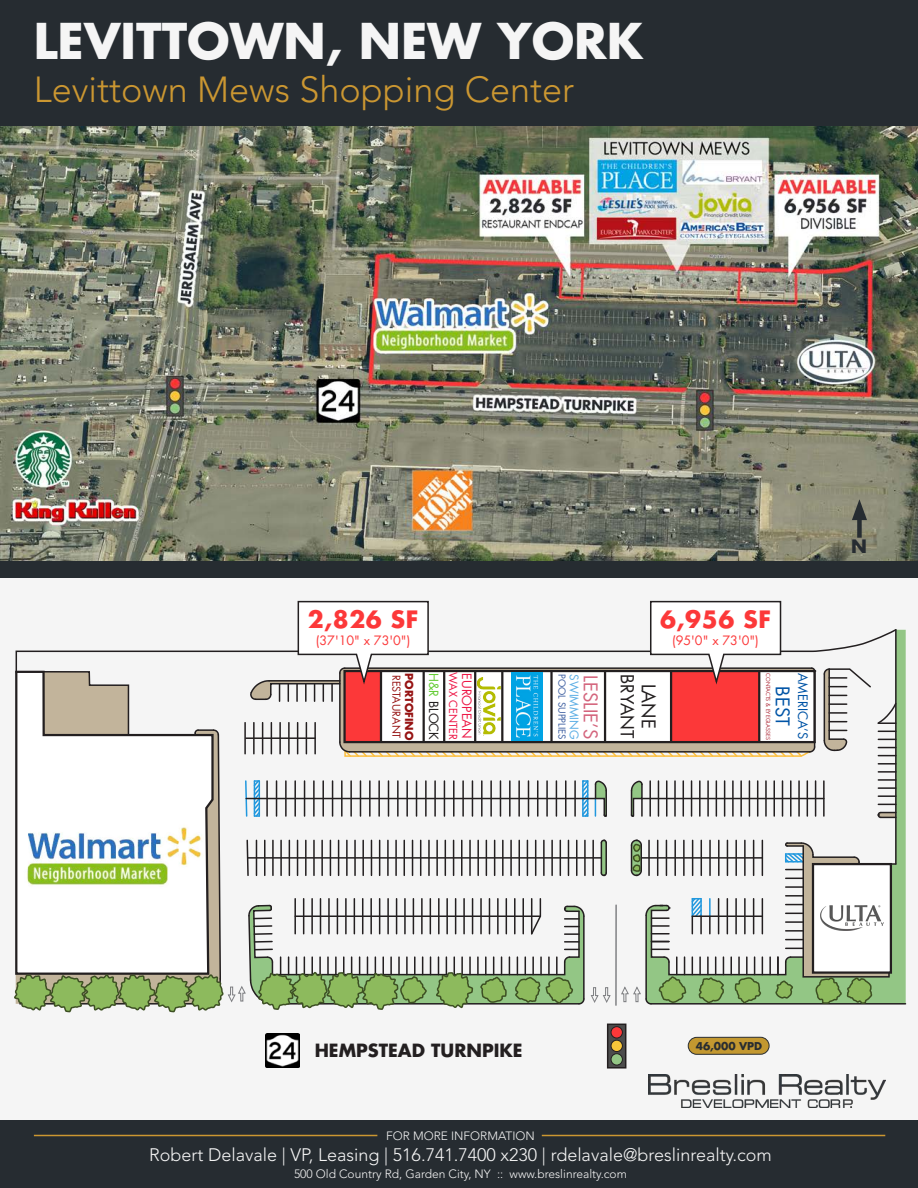
<style>
.page{position:relative;width:918px;height:1188px;background:#262c31}
.page>*{position:absolute;margin:0;border:0;box-sizing:border-box;transform-origin:0 0}
.t1{font:700 48px "Futura LT";color:#f5f5f5}
.t2{font:300 36px "Avenir LT Std";color:#cb9731}
.t3{font:700 23.25px "Futura LT";letter-spacing:.025em;color:#fc3839}
.t4{font:18.45px "Futura LT";color:#d4657d}
.t5{font:18.45px "Futura LT";color:#231f20}
.t6{font:18.45px "Futura LT";color:#0054a6}
.t7{font:300 18px "Avenir LT Std";color:#f5f5f5}
.t8{font:700 18px "Futura LT";color:#262c31}
.t9{font:700 17.7px "Futura LT";color:#231f20}
.t10{font:17.7px "Futura LT";color:#231f20}
.t11{font:12.75px "Futura LT";color:#0054a6}
.t12{font:12.6px "Futura LT";color:#fc3839}
.t13{font:12.6px "Futura LT";color:#ed1847}
.t14{font:12.45px "Futura LT";color:#231f20}
.t15{font:300 12px "Avenir LT Std";color:#f5f5f5}
.t16{font:11.7px "Futura LT";color:#5eafe5}
.t17{font:10.8px "Futura LT";color:#ed1847}
.t18{font:10.65px "Futura LT";color:#961212}
.t19{font:700 10.65px "Futura LT";color:#961212}
.t20{font:700 10.5px "Futura LT";letter-spacing:-.01em;color:#292d31}
.t21{font:9.45px "Futura LT";color:#3a5c9f}
.t22{font:5.4px "Futura LT";color:#a91f2e}
.s1{color:#65cc35}
</style>
<div class="page">
<hr style="left:542px;top:1135px;width:343px;height:1px;background:#cb9731">
<hr style="left:34px;top:1135px;width:343px;height:1px;background:#cb9731">
<div style="left:0;top:578px;width:918px;height:542px;background:#f5f5f5"></div>
<svg style="left:898px;top:630px;width:8px;height:373px;fill:#93c685"></svg>
<hr style="left:651px;top:1003px;width:255px;height:2px;background:#231f20">
<svg style="left:610px;top:1027px;width:13px;height:39px"></svg>
<div style="left:607px;top:1024px;width:19px;height:45px;border:2px solid #231f20"></div>
<div style="left:611px;top:1027px;width:11px;height:11px;background:#fc3839;border-radius:50%"></div>
<div style="left:611px;top:1026px;width:12px;height:12px;border:1px solid #231f20;border-radius:50%"></div>
<div style="left:611px;top:1040px;width:11px;height:12px;background:#f9c73a;border-radius:50%"></div>
<div style="left:611px;top:1040px;width:12px;height:12px;border:1px solid #231f20;border-radius:50%"></div>
<div style="left:611px;top:1054px;width:11px;height:11px;background:#93c685;border-radius:50%"></div>
<div style="left:611px;top:1053px;width:12px;height:12px;border:1px solid #231f20;border-radius:50%"></div>
<img style="left:266px;top:1033px;width:34px;height:34px">
<svg style="left:14px;top:600px;width:884px;height:413px"></svg>
<div style="left:688px;top:1037px;width:81px;height:17px;background:#c39830;border-radius:8px"></div>
<div style="left:688px;top:1037px;width:81px;height:18px;border:1px solid #292d31;border-radius:8px"></div>
<img style="left:821px;top:905px;width:62px;height:26px">
<img style="left:0;top:127px;width:918px;height:434px">
<div style="left:857px;top:512px;width:5px;height:26px;background:#262c31"></div>
<svg style="left:852px;top:499px;width:15px;height:21px"></svg>
<img style="left:649px;top:1075px;width:236px;height:33px">
<p class="t1" style="left:34px;top:9px;width:611px">LEVITTOWN, NEW YORK</p>
<p class="t2" style="left:34px;top:69px;width:542px">Levittown Mews Shopping Center</p>
<p class="t3" style="left:308px;top:604px;width:112px">2,826 SF</p>
<p class="t12" style="left:316px;top:633px;width:96px">(37'10" x 73'0")</p>
<p class="t3" style="left:660px;top:604px;width:112px">6,956 SF</p>
<p class="t12" style="left:672px;top:633px;width:88px">(95'0" x 73'0")</p>
<p class="t18" style="left:403px;top:675px;width:65px;rotate:90deg">RESTAURANT</p>
<p class="t19" style="left:416px;top:673px;width:69px;rotate:90deg">PORTOFINO</p>
<p class="t14" style="left:442px;top:673px;width:69px;rotate:90deg"><span class="s1">H&amp;R</span> BLOCK</p>
<p class="t17" style="left:460px;top:672px;width:69px;rotate:90deg">WAX CENTER</p>
<p class="t13" style="left:475px;top:673px;width:67px;rotate:90deg">EUROPEAN</p>
<p class="t21" style="left:568px;top:674px;width:67px;rotate:90deg">POOL SUPPLIES</p>
<p class="t16" style="left:582px;top:674px;width:67px;rotate:90deg">SWIMMING</p>
<p class="t4" style="left:603px;top:675px;width:66px;rotate:90deg">LESLIE’S</p>
<p class="t5" style="left:661px;top:684px;width:47px;rotate:90deg">LANE</p>
<p class="t22" style="left:772px;top:673px;width:68px;rotate:90deg">CONTACTS &amp; EYEGLASSES</p>
<p class="t10" style="left:639px;top:674px;width:65px;rotate:90deg">BRYANT</p>
<p class="t11" style="left:811px;top:673px;width:67px;rotate:90deg">AMERICA’S</p>
<p class="t6" style="left:794px;top:686px;width:41px;rotate:90deg">BEST</p>
<p class="t8" style="left:851px;top:535px;width:17px">N</p>
<p class="t9" style="left:315px;top:1038px;width:209px">HEMPSTEAD TURNPIKE</p>
<p class="t20" style="left:696px;top:1039px;width:68px">46,000 VPD</p>
<p class="t15" style="left:386px;top:1128px;width:150px">FOR MORE INFORMATION</p>
<p class="t7" style="left:149px;top:1144px;width:624px">Robert Delavale | VP, Leasing | 516.741.7400 x230 | rdelavale@breslinrealty.com</p>
<p class="t15" style="left:294px;top:1166px;width:334px">500 Old Country Rd, Garden City, NY :: www.breslinrealty.com</p>
</div>
